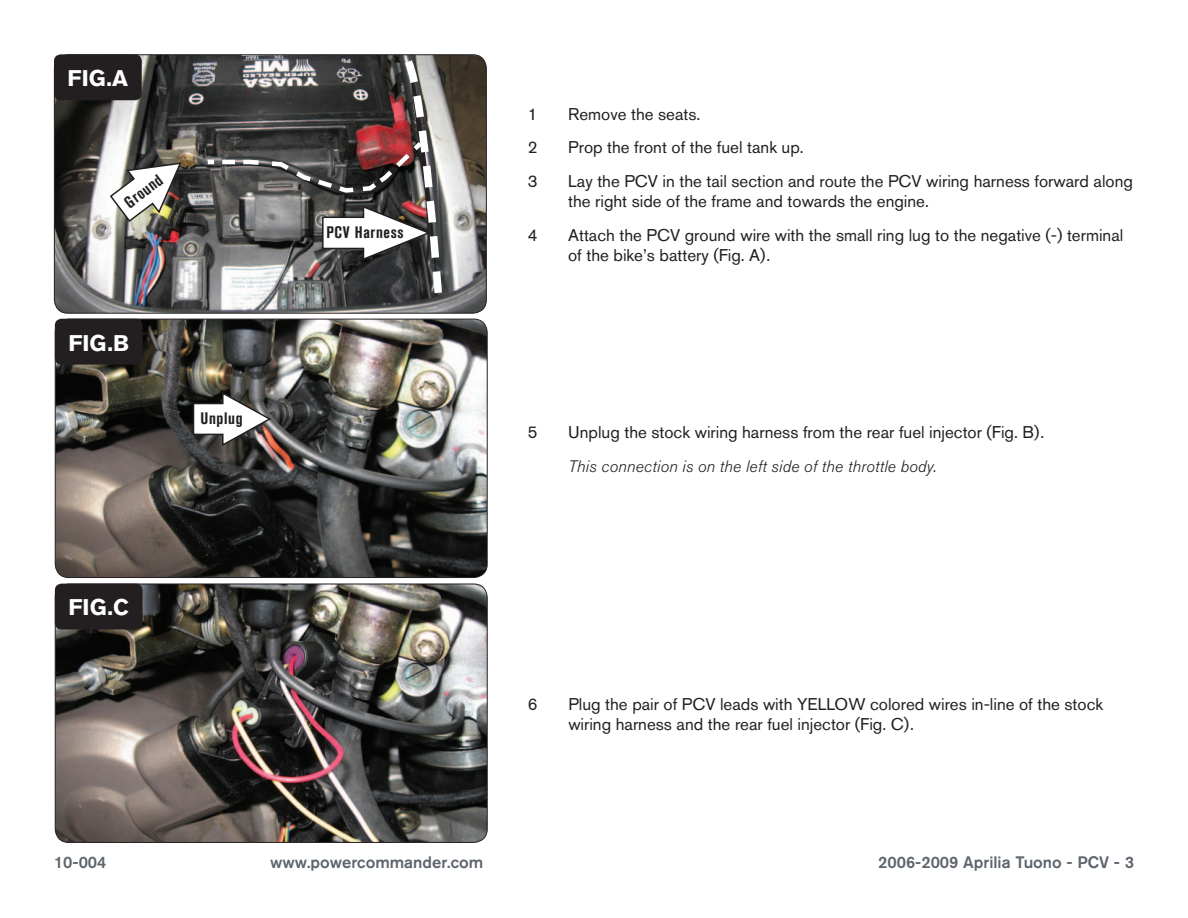
<style>
.page{position:relative;width:1188px;height:918px;background:#fff}
.page>*{position:absolute;margin:0;border:0;box-sizing:border-box;transform-origin:0 0}
.t1{font:700 22.5px "Akzidenz Grotesk BQ";color:#fff}
.Bodycopy{font:16.8px/20.2px "Akzidenz Grotesk BQ";color:#231f20}
.t2{font:500 16.5px "Akzidenz Grotesk BQ";color:#5e656c}
.Bodycopy-2{font:italic 300 16.5px "Akzidenz Grotesk BQ";letter-spacing:.01em;color:#231f20}
.Callouts{font:700 condensed 16.5px "Akzidenz Grotesk BQ";letter-spacing:.04em;color:#231f20}
</style>
<div class="page">
<img style="left:55px;top:584px;width:431px;height:258px">
<div style="left:55px;top:584px;width:433px;height:259px;border:1px solid #231f20;border-radius:14px"></div>
<img style="left:54px;top:55px;width:431px;height:257px">
<div style="left:54px;top:54px;width:88px;height:46px;background:#231f20;border-radius:7px"></div>
<div style="left:55px;top:584px;width:88px;height:45px;background:#231f20;border-radius:7px"></div>
<img style="left:55px;top:319px;width:431px;height:259px">
<div style="left:55px;top:319px;width:433px;height:259px;border:1px solid #231f20;border-radius:14px"></div>
<div style="left:55px;top:319px;width:88px;height:46px;background:#231f20;border-radius:7px"></div>
<img style="left:203px;top:54px;width:243px;height:246px">
<svg style="left:192px;top:391px;width:81px;height:56px"></svg>
<img style="left:109px;top:161px;width:74px;height:62px">
<p class="t1" style="left:68px;top:65px;width:62px">FIG.A</p>
<p class="Callouts" style="left:121px;top:196px;width:45px;rotate:-37deg">Ground</p>
<p class="t1" style="left:69px;top:330px;width:62px">FIG.B</p>
<p class="Callouts" style="left:201px;top:409px;width:44px">Unplug</p>
<p class="t1" style="left:69px;top:594px;width:62px">FIG.C</p>
<p class="Callouts" style="left:326px;top:223px;width:79px">PCV Harness</p>
<p class="Bodycopy" style="left:528px;top:103px;width:11px">1</p>
<p class="Bodycopy" style="left:568px;top:103px;width:134px">Remove the seats.</p>
<p class="Bodycopy" style="left:528px;top:137px;width:11px">2</p>
<p class="Bodycopy" style="left:568px;top:137px;width:237px">Prop the front of the fuel tank up.</p>
<p class="Bodycopy" style="left:528px;top:171px;width:11px">3</p>
<p class="Bodycopy" style="left:568px;top:171px;width:566px">Lay the PCV in the tail section and route the PCV wiring harness forward along the right side of the frame and towards the engine.</p>
<p class="Bodycopy" style="left:528px;top:225px;width:11px">4</p>
<p class="Bodycopy" style="left:568px;top:225px;width:557px">Attach the PCV ground wire with the small ring lug to the negative (-) terminal of the bike’s battery (Fig. A).</p>
<p class="Bodycopy" style="left:528px;top:422px;width:11px">5</p>
<p class="Bodycopy" style="left:568px;top:422px;width:478px">Unplug the stock wiring harness from the rear fuel injector (Fig. B).</p>
<p class="Bodycopy-2" style="left:568px;top:457px;width:370px">This connection is on the left side of the throttle body.</p>
<p class="Bodycopy" style="left:528px;top:694px;width:11px">6</p>
<p class="Bodycopy" style="left:568px;top:694px;width:536px">Plug the pair of PCV leads with YELLOW colored wires in-line of the stock wiring harness and the rear fuel injector (Fig. C).</p>
<p class="t2" style="left:54px;top:852px;width:54px">10-004</p>
<p class="t2" style="left:270px;top:852px;width:215px">www.powercommander.com</p>
<p class="t2" style="left:878px;top:852px;width:257px">2006-2009 Aprilia Tuono - PCV - 3</p>
</div>
